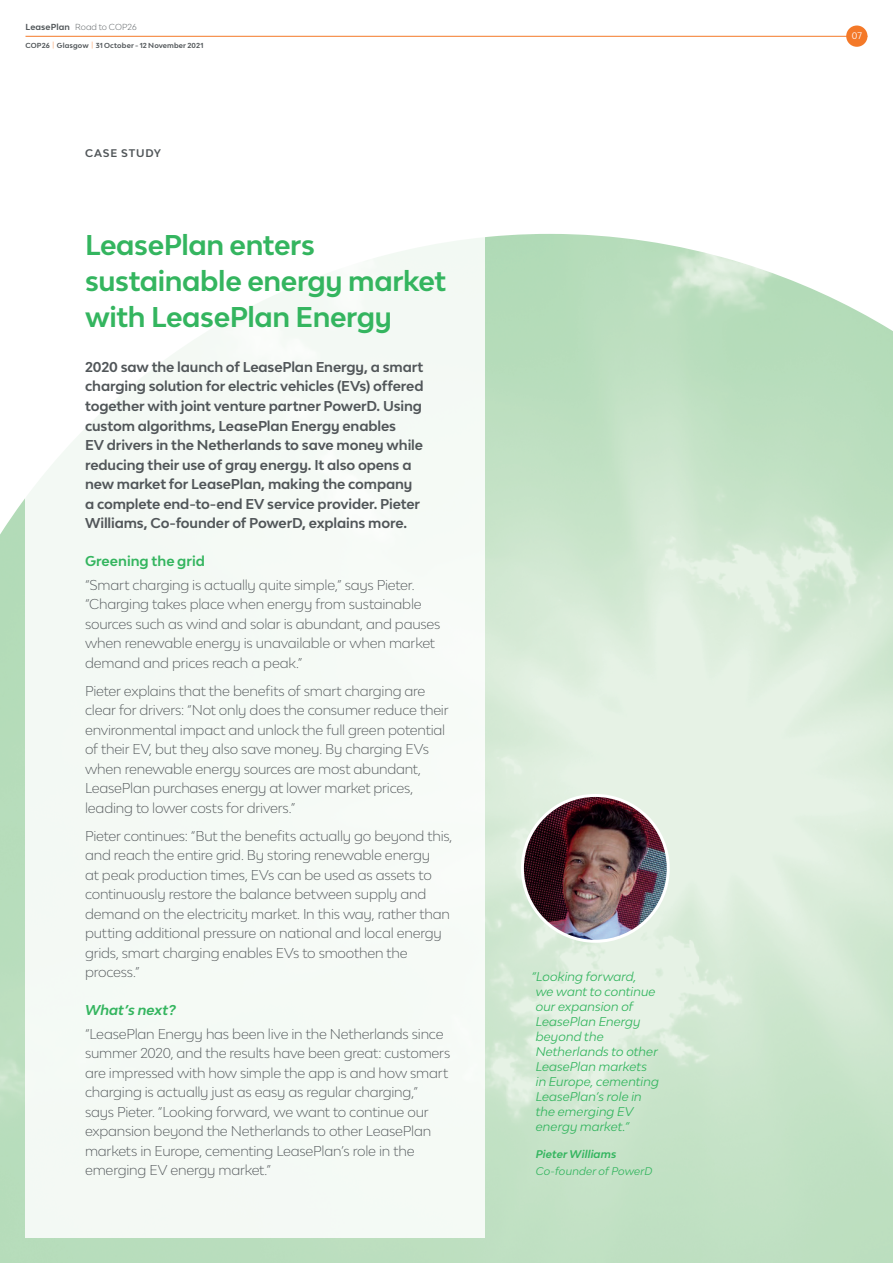
<style>
.page{position:relative;width:893px;height:1263px;background:#fff}
.page>*{position:absolute;margin:0;border:0;box-sizing:border-box;transform-origin:0 0}
._02_heads_T1_18{font:700 27px/36px "Lease Plan";letter-spacing:-.015em;color:#34b55f}
._03_body_text_9{font:300 13.5px/19.5px "Lease Plan";letter-spacing:-.015em;color:#515659}
._02_continued_header{font:700 13.5px/19.5px "Lease Plan";letter-spacing:-.01em;color:#515659}
._04_case_study_heads{font:700 13.5px "Lease Plan";color:#34b55f}
._04_case_study_heads-2{font:italic 700 13.5px "Lease Plan";color:#34b55f}
._04_case_study_quote{font:italic 12px/15px "Lease Plan";letter-spacing:.005em;color:#34b55f}
._02_heads_charts_T4{font:italic 10.5px/16.5px "Lease Plan";letter-spacing:.005em;color:#34b55f}
._02_continued_header-2{font:700 10.5px "Lease Plan";letter-spacing:.08em;color:#515659}
.t1{font:9px "Lease Plan";color:#fff}
.t2{font:300 8.25px "Lease Plan";letter-spacing:.01em;color:#515659}
.t3{font:700 6.9px "Lease Plan";letter-spacing:.015em;color:#515659}
.s1{font-weight:700}
.s2{font-weight:300;color:#f47928}
</style>
<div class="page">
<div style="left:26px;top:128px;width:459px;height:1109px;background:#f5faf5"></div>
<img style="left:522px;top:795px;width:146px;height:146px;border-radius:73px">
<div style="left:521px;top:794px;width:149px;height:149px;border:3px solid #fff;border-radius:50%"></div>
<hr style="left:26px;top:36px;width:841px;height:1px;background:#f47928">
<div style="left:846px;top:26px;width:21px;height:21px;background:#f47928;border-radius:50%"></div>
<p class="t2" style="left:26px;top:21px;width:113px"><span class="s1">LeasePlan</span> Road to COP26</p>
<p class="t3" style="left:26px;top:41px;width:179px">COP26 <span class="s2">|</span> Glasgow <span class="s2">|</span> 31 October - 12 November 2021</p>
<p class="_02_continued_header-2" style="left:85px;top:146px;width:78px">CASE STUDY</p>
<p class="_02_heads_T1_18" style="left:85px;top:226px;width:362px">LeasePlan enters sustainable energy market with LeasePlan Energy</p>
<p class="_02_continued_header" style="left:85px;top:357px;width:340px">2020 saw the launch of LeasePlan Energy, a smart charging solution for electric vehicles (EVs) offered together with joint venture partner PowerD. Using custom algorithms, LeasePlan Energy enables<br>EV drivers in the Netherlands to save money while reducing their use of gray energy. It also opens a new market for LeasePlan, making the company a complete end-to-end EV service provider. Pieter Williams, Co-founder of PowerD, explains more.</p>
<p class="_04_case_study_heads" style="left:85px;top:552px;width:121px">Greening the grid</p>
<p class="_03_body_text_9" style="left:85px;top:574px;width:357px">“Smart charging is actually quite simple,” says Pieter. “Charging takes place when energy from sustainable sources such as wind and solar is abundant, and pauses when renewable energy is unavailable or when market demand and prices reach a peak.”</p>
<p class="_03_body_text_9" style="left:85px;top:680px;width:365px">Pieter explains that the benefits of smart charging are clear for drivers: “Not only does the consumer reduce their environmental impact and unlock the full green potential of their EV, but they also save money. By charging EVs when renewable energy sources are most abundant, LeasePlan purchases energy at lower market prices, leading to lower costs for drivers.”</p>
<p class="_03_body_text_9" style="left:85px;top:825px;width:369px">Pieter continues: “But the benefits actually go beyond this, and reach the entire grid. By storing renewable energy<br>at peak production times, EVs can be used as assets to continuously restore the balance between supply and demand on the electricity market. In this way, rather than putting additional pressure on national and local energy grids, smart charging enables EVs to smoothen the process.”</p>
<p class="_04_case_study_heads-2" style="left:85px;top:1001px;width:92px">What’s next?</p>
<p class="_03_body_text_9" style="left:85px;top:1023px;width:367px">“LeasePlan Energy has been live in the Netherlands since summer 2020, and the results have been great: customers are impressed with how simple the app is and how smart charging is actually just as easy as regular charging,” says Pieter. “Looking forward, we want to continue our expansion beyond the Netherlands to other LeasePlan markets in Europe, cementing LeasePlan’s role in the emerging EV energy market.”</p>
<p class="_04_case_study_quote" style="left:536px;top:969px;width:125px;text-indent:-4px">“Looking forward,<br>we want to continue our expansion of<br>LeasePlan Energy beyond the<br>Netherlands to other<br>LeasePlan markets in Europe, cementing<br>LeasePlan’s role in the emerging EV energy market.”</p>
<p class="_02_heads_charts_T4" style="left:536px;top:1146px;width:118px"><span class="s1">Pieter Williams<br></span>Co-founder of PowerD</p>
<p class="t1" style="left:852px;top:30px;width:12px">07</p>
</div>
